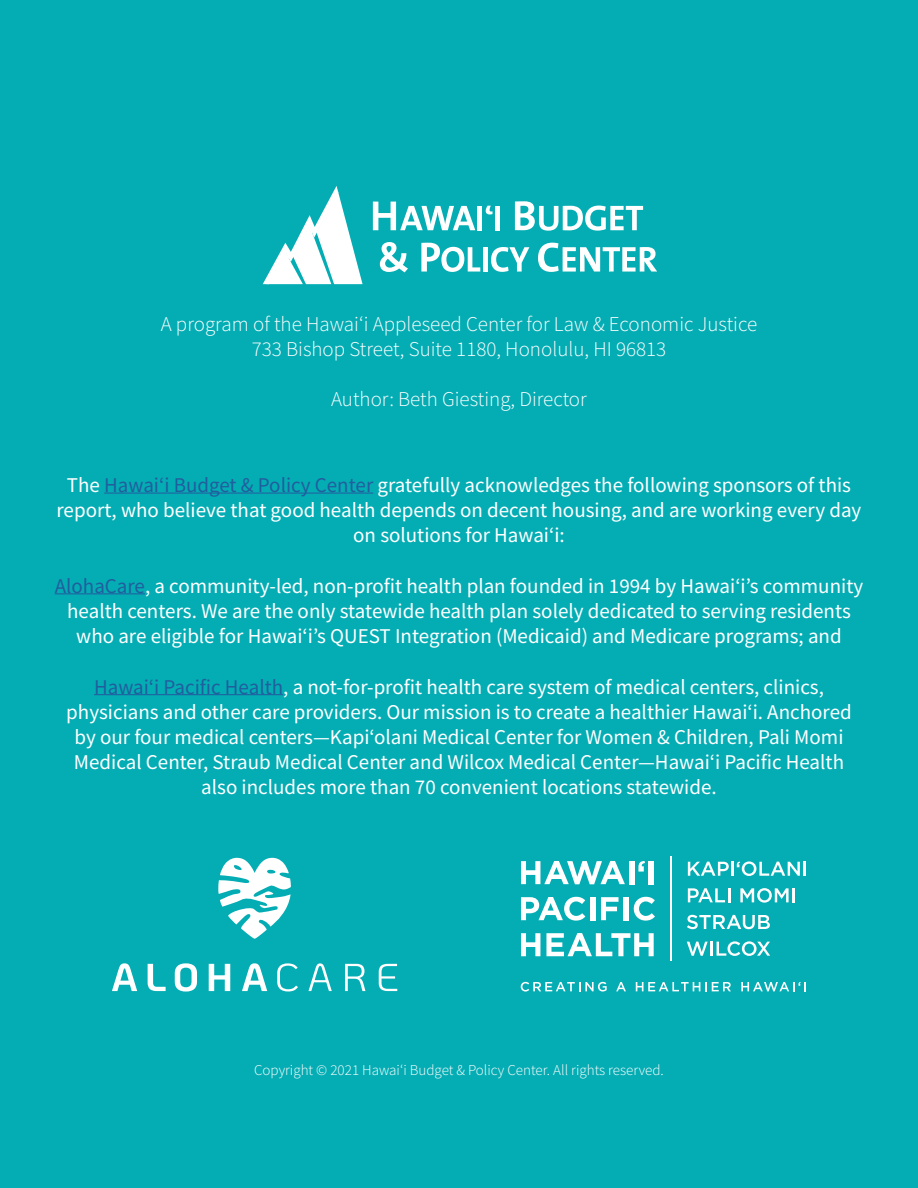
<style>
.page{position:relative;width:918px;height:1188px;background:#04adb4}
.page>*{position:absolute;margin:0;border:0;box-sizing:border-box;transform-origin:0 0}
.t1{font:21px/25.2px "Source Sans Pro";color:#fff;text-align:center}
.t2{font:300 21px/25.2px "Source Sans Pro";color:#fff;text-align:center}
.t3{font:300 15px "Source Sans Pro";color:#fff}
.s1{color:#215e9e}
</style>
<div class="page">
<hr style="left:104px;top:493px;width:269px;height:1px;background:#215e9e">
<hr style="left:55px;top:593px;width:90px;height:1px;background:#215e9e">
<hr style="left:94px;top:694px;width:189px;height:1px;background:#215e9e">
<svg style="left:373px;top:202px;width:102px;height:28px"></svg>
<div style="left:477px;top:206px;width:5px;height:24px;background:#fff"></div>
<svg style="left:486px;top:206px;width:7px;height:8px"></svg>
<hr style="left:496px;top:206px;width:4px;height:24px;background:#fff">
<svg style="left:515px;top:201px;width:128px;height:30px"></svg>
<svg style="left:380px;top:242px;width:28px;height:30px"></svg>
<svg style="left:421px;top:243px;width:59px;height:29px"></svg>
<div style="left:483px;top:247px;width:5px;height:25px;background:#fff"></div>
<svg style="left:491px;top:247px;width:38px;height:25px"></svg>
<svg style="left:538px;top:243px;width:119px;height:29px"></svg>
<svg style="left:263px;top:186px;width:100px;height:98px"></svg>
<svg style="left:688px;top:862px;width:41px;height:14px"></svg>
<hr style="left:731px;top:862px;width:3px;height:14px;background:#fff">
<svg style="left:737px;top:861px;width:69px;height:15px"></svg>
<svg style="left:688px;top:888px;width:42px;height:14px"></svg>
<svg style="left:740px;top:888px;width:49px;height:15px"></svg>
<hr style="left:792px;top:888px;width:3px;height:14px;background:#fff">
<svg style="left:687px;top:915px;width:83px;height:14px"></svg>
<svg style="left:687px;top:942px;width:21px;height:14px"></svg>
<hr style="left:710px;top:942px;width:3px;height:14px;background:#fff">
<svg style="left:717px;top:941px;width:53px;height:15px"></svg>
<svg style="left:521px;top:861px;width:104px;height:23px"></svg>
<div style="left:629px;top:861px;width:5px;height:23px;background:#fff"></div>
<svg style="left:638px;top:861px;width:7px;height:11px"></svg>
<div style="left:649px;top:861px;width:5px;height:23px;background:#fff"></div>
<svg style="left:521px;top:897px;width:64px;height:24px"></svg>
<div style="left:590px;top:897px;width:5px;height:23px;background:#fff"></div>
<svg style="left:601px;top:897px;width:18px;height:23px"></svg>
<div style="left:624px;top:897px;width:5px;height:23px;background:#fff"></div>
<svg style="left:634px;top:897px;width:21px;height:24px"></svg>
<svg style="left:521px;top:933px;width:19px;height:23px"></svg>
<svg style="left:546px;top:933px;width:108px;height:23px"></svg>
<svg style="left:521px;top:982px;width:86px;height:10px"></svg>
<svg style="left:616px;top:982px;width:10px;height:9px"></svg>
<svg style="left:636px;top:982px;width:95px;height:9px"></svg>
<svg style="left:741px;top:982px;width:65px;height:9px"></svg>
<hr style="left:670px;top:856px;width:2px;height:105px;background:#fff">
<svg style="left:218px;top:858px;width:73px;height:81px"></svg>
<svg style="left:112px;top:963px;width:25px;height:28px"></svg>
<svg style="left:148px;top:964px;width:18px;height:27px"></svg>
<svg style="left:175px;top:963px;width:22px;height:29px"></svg>
<svg style="left:209px;top:964px;width:21px;height:27px"></svg>
<svg style="left:242px;top:963px;width:25px;height:28px"></svg>
<svg style="left:277px;top:963px;width:21px;height:29px"></svg>
<svg style="left:308px;top:963px;width:24px;height:28px"></svg>
<svg style="left:345px;top:964px;width:20px;height:27px"></svg>
<svg style="left:379px;top:964px;width:18px;height:27px"></svg>
<p class="t2" style="left:161px;top:311px;width:598px">A program of the Hawaiʻi Appleseed Center for Law &amp; Economic Justice<br>733 Bishop Street, Suite 1180, Honolulu, HI 96813</p>
<p class="t2" style="left:331px;top:387px;width:257px">Author: Beth Giesting, Director</p>
<p class="t1" style="left:57px;top:472px;width:806px">The <span class="s1">Hawaiʻi Budget &amp; Policy Center</span> gratefully acknowledges the following sponsors of this report, who believe that good health depends on decent housing, and are working every day on solutions for Hawaiʻi:</p>
<p class="t1" style="left:55px;top:573px;width:810px"><span class="s1">AlohaCare</span>, a community-led, non-profit health plan founded in 1994 by Hawaiʻi’s community health centers. We are the only statewide health plan solely dedicated to serving residents who are eligible for Hawaiʻi’s QUEST Integration (Medicaid) and Medicare programs; and</p>
<p class="t1" style="left:66px;top:674px;width:787px"><span class="s1">Hawaiʻi Pacific Health</span>, a not-for-profit health care system of medical centers, clinics, physicians and other care providers. Our mission is to create a healthier Hawai‘i. Anchored by our four medical centers—Kapi‘olani Medical Center for Women &amp; Children, Pali Momi Medical Center, Straub Medical Center and Wilcox Medical Center—Hawai‘i Pacific Health also includes more than 70 convenient locations statewide.</p>
<p class="t3" style="left:254px;top:1061px;width:411px">Copyright © 2021 Hawai‘i Budget &amp; Policy Center. All rights reserved.</p>
</div>
